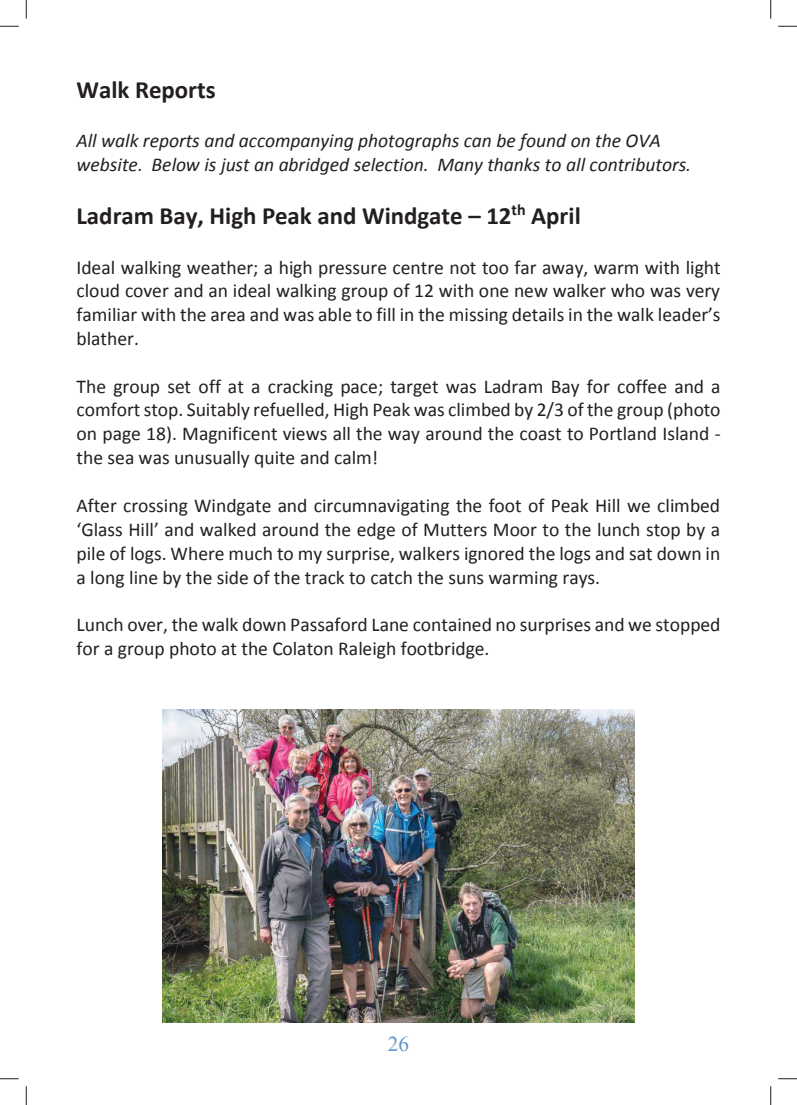
<style>
.page{position:relative;width:797px;height:1105px;background:#fff}
.page>*{position:absolute;margin:0;border:0;box-sizing:border-box;transform-origin:0 0}
.t1{font:700 24.88px "Calibri";color:#241f1f}
.t2{font:21.25px "Times New Roman";color:#6497cb}
.t3{font:19.62px/23.8px "Calibri";color:#241f1f;text-align:justify}
.t4{font:italic 19.62px/23.6px "Calibri";color:#241f1f}
</style>
<div class="page">
<img style="left:163px;top:709px;width:471px;height:314px">
<svg style="left:0;top:25px;width:19px;height:2px"></svg>
<svg style="left:778px;top:25px;width:19px;height:2px"></svg>
<svg style="left:0;top:1078px;width:19px;height:1px"></svg>
<svg style="left:778px;top:1078px;width:19px;height:1px"></svg>
<svg style="left:25px;top:0;width:2px;height:19px"></svg>
<svg style="left:25px;top:1086px;width:2px;height:19px"></svg>
<svg style="left:770px;top:0;width:1px;height:19px"></svg>
<svg style="left:770px;top:1086px;width:1px;height:19px"></svg>
<p class="t1" style="left:76px;top:74px;width:141px">Walk Reports</p>
<p class="t4" style="left:76px;top:128px;width:616px">All walk reports and accompanying photographs can be found on the OVA website. Below is just an abridged selection. Many thanks to all contributors.</p>
<p class="t1" style="left:76px;top:200px;width:506px">Ladram Bay, High Peak and Windgate – 12<sup>th</sup> April</p>
<p class="t3" style="left:76px;top:255px;width:645px">Ideal walking weather; a high pressure centre not too far away, warm with light cloud cover and an ideal walking group of 12 with one new walker who was very familiar with the area and was able to fill in the missing details in the walk leader’s blather.</p>
<p class="t3" style="left:77px;top:374px;width:646px">The group set off at a cracking pace; target was Ladram Bay for coffee and a comfort stop. Suitably refuelled, High Peak was climbed by 2/3 of the group (photo on page 18). Magnificent views all the way around the coast to Portland Island - the sea was unusually quite and calm!</p>
<p class="t3" style="left:76px;top:494px;width:645px">After crossing Windgate and circumnavigating the foot of Peak Hill we climbed ‘Glass Hill’ and walked around the edge of Mutters Moor to the lunch stop by a pile of logs. Where much to my surprise, walkers ignored the logs and sat down in a long line by the side of the track to catch the suns warming rays.</p>
<p class="t3" style="left:76px;top:613px;width:645px">Lunch over, the walk down Passaford Lane contained no surprises and we stopped for a group photo at the Colaton Raleigh footbridge.</p>
<p class="t2" style="left:388px;top:1029px;width:23px">26</p>
</div>
